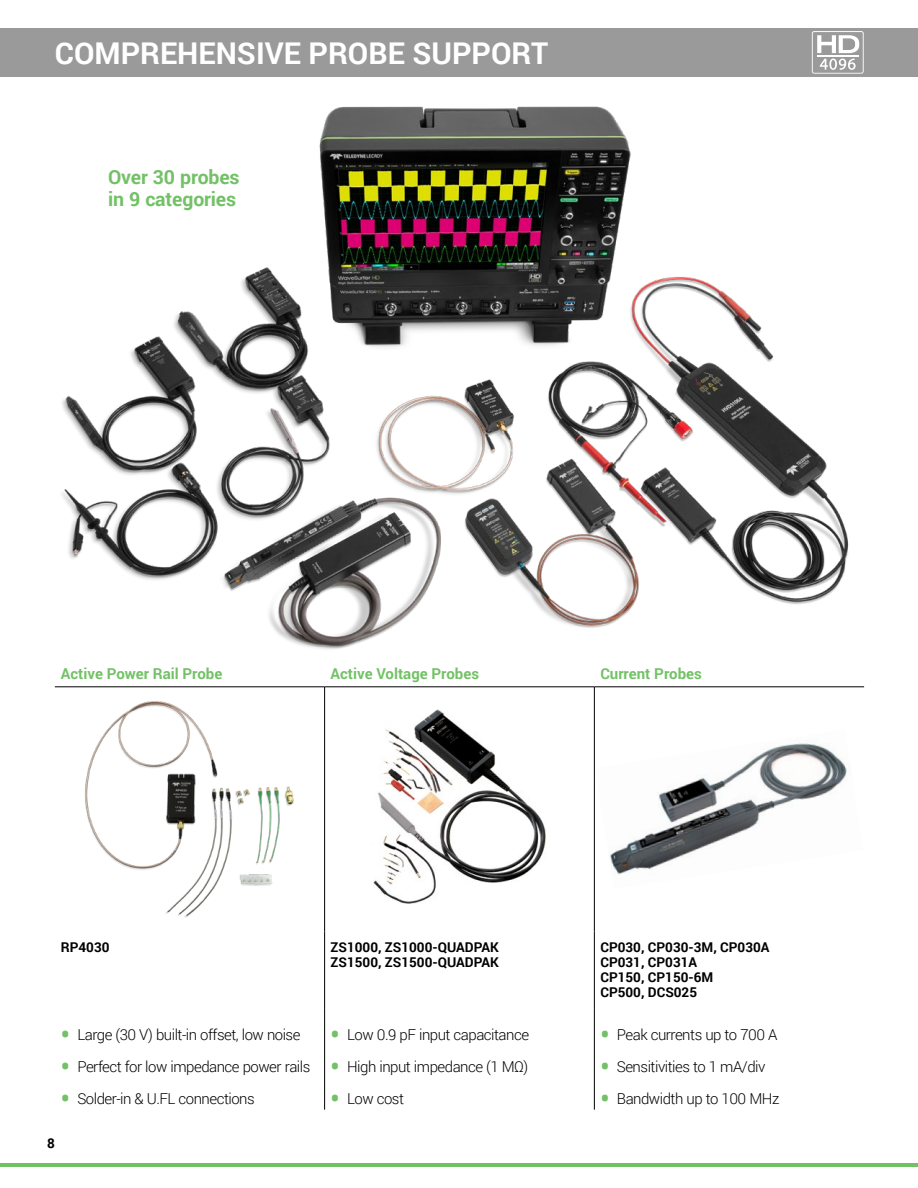
<style>
.page{position:relative;width:918px;height:1188px;background:#fff}
.page>*{position:absolute;margin:0;border:0;box-sizing:border-box;transform-origin:0 0}
.t1{font:700 30px "Roboto";color:#fff}
.t2{font:700 19.5px/22.5px "Roboto";letter-spacing:-.005em;color:#73c167}
.t3{font:300 15px "Roboto";letter-spacing:-.03em;color:#000}
.t4{font:700 15px "Roboto";color:#73c167}
.t5{font:700 13.5px/15px "Roboto";color:#000}
.s1{font-weight:900;font-size:24px;color:#73c167}
</style>
<div class="page">
<div style="left:0;top:28px;width:918px;height:49px;background:#9a9a9a"></div>
<hr style="left:0;top:1163px;width:918px;height:3px;background:#73c167">
<svg style="left:812px;top:31px;width:52px;height:17px"></svg>
<img style="left:54px;top:48px;width:811px;height:653px">
<hr style="left:324px;top:687px;width:1px;height:245px;background:#000">
<hr style="left:594px;top:687px;width:1px;height:245px;background:#000">
<hr style="left:324px;top:932px;width:1px;height:77px;background:#000">
<hr style="left:594px;top:932px;width:1px;height:77px;background:#000">
<hr style="left:324px;top:1009px;width:1px;height:101px;background:#000">
<hr style="left:594px;top:1009px;width:1px;height:101px;background:#000">
<hr style="left:55px;top:687px;width:270px;height:1px;background:#000">
<hr style="left:325px;top:687px;width:269px;height:1px;background:#000">
<hr style="left:594px;top:687px;width:270px;height:1px;background:#000">
<img style="left:79px;top:695px;width:222px;height:223px">
<img style="left:370px;top:698px;width:179px;height:206px">
<img style="left:609px;top:743px;width:238px;height:132px">
<h1 class="t1" style="left:55px;top:32px;width:495px">COMPREHENSIVE PROBE SUPPORT</h1>
<h2 class="t2" style="left:108px;top:165px;width:133px">Over 30 probes in 9 categories</h2>
<p class="t4" style="left:61px;top:663px;width:163px">Active Power Rail Probe</p>
<p class="t4" style="left:331px;top:663px;width:150px">Active Voltage Probes</p>
<p class="t4" style="left:600px;top:663px;width:103px">Current Probes</p>
<p class="t5" style="left:61px;top:939px;width:50px">RP4030</p>
<p class="t5" style="left:331px;top:939px;width:170px">ZS1000, ZS1000-QUADPAK<br>ZS1500, ZS1500-QUADPAK</p>
<p class="t5" style="left:600px;top:939px;width:171px">CP030, CP030-3M, CP030A<br>CP031, CP031A<br>CP150, CP150-6M<br>CP500, DCS025</p>
<p class="t3" style="left:61px;top:1024px;width:241px"><span class="s1">•</span> Large (30 V) built-in offset, low noise</p>
<p class="t3" style="left:61px;top:1056px;width:251px"><span class="s1">•</span> Perfect for low impedance power rails</p>
<p class="t3" style="left:61px;top:1088px;width:195px"><span class="s1">•</span> Solder-in &amp; U.FL connections</p>
<p class="t3" style="left:331px;top:1024px;width:200px"><span class="s1">•</span> Low 0.9 pF input capacitance</p>
<p class="t3" style="left:331px;top:1056px;width:199px"><span class="s1">•</span> High input impedance (1 MΩ)</p>
<p class="t3" style="left:331px;top:1088px;width:75px"><span class="s1">•</span> Low cost</p>
<p class="t3" style="left:600px;top:1024px;width:179px"><span class="s1">•</span> Peak currents up to 700 A</p>
<p class="t3" style="left:600px;top:1056px;width:167px"><span class="s1">•</span> Sensitivities to 1 mA/div</p>
<p class="t3" style="left:600px;top:1088px;width:181px"><span class="s1">•</span> Bandwidth up to 100 MHz</p>
<p class="t5" style="left:47px;top:1135px;width:9px">8</p>
</div>
